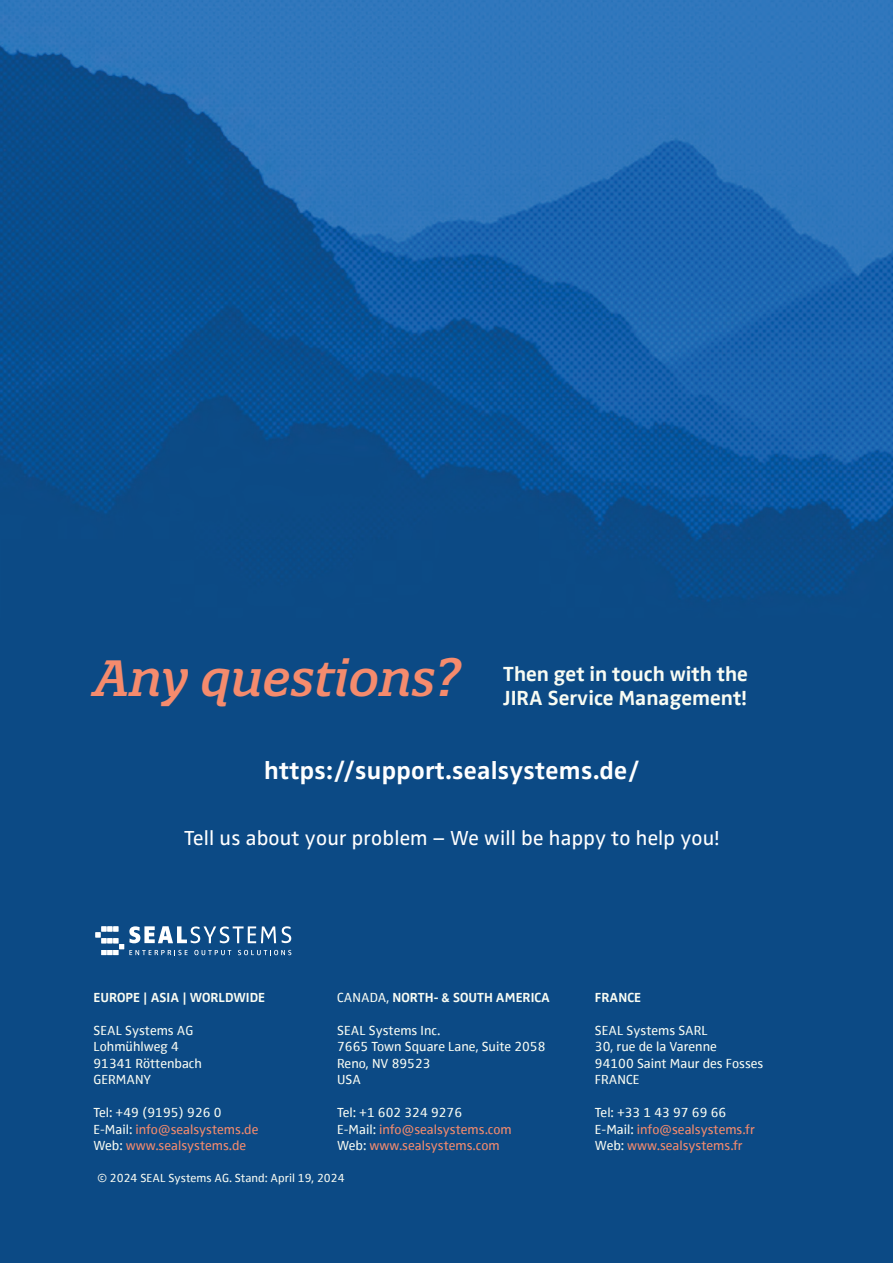
<style>
.page{position:relative;width:893px;height:1263px;background:#fff}
.page>*{position:absolute;margin:0;border:0;box-sizing:border-box;transform-origin:0 0}
.t1{font:italic 500 49.5px "Quatro Slab";color:#f58b6d}
.t2{font:700 25.5px "Zwo Pro";letter-spacing:.01em;color:#fff}
.t3{font:21px "Zwo Pro";letter-spacing:.01em;color:#fff}
.t4{font:700 21px/24px "Zwo Offc";color:#f9fcf3}
.t5{font:13.5px/16.5px "Zwo Offc";color:#f58b6d}
.t6{font:13.5px/16.5px "Zwo Offc";color:#f9fcf3}
.t7{font:700 13.5px "Zwo Offc";color:#f9fcf3}
.t8{font:12px "Zwo Offc";color:#f9fcf3}
.s1{color:#f9fcf3}
.s2{font-weight:400}
</style>
<div class="page">
<img style="left:1px;top:0;width:892px;height:619px">
<div style="left:0;top:619px;width:893px;height:644px;background:#0c4a85"></div>
<hr style="left:0;top:0;width:1px;height:1263px;background:#eae6dd">
<img style="left:0;top:0;width:1px;height:638px">
<svg style="left:95px;top:926px;width:196px;height:29px"></svg>
<h1 class="t1" style="left:94px;top:647px;width:368px">Any questions?</h1>
<h3 class="t4" style="left:503px;top:662px;width:246px">Then get in touch with the<br>JIRA Service Management!</h3>
<h2 class="t2" style="left:264px;top:751px;width:377px">https://support.sealsystems.de/</h2>
<h3 class="t3" style="left:184px;top:822px;width:537px">Tell us about your problem – We will be happy to help you!</h3>
<p class="t7" style="left:94px;top:989px;width:173px">EUROPE | ASIA | WORLDWIDE</p>
<p class="t6" style="left:94px;top:1022px;width:110px">SEAL Systems AG<br>Lohmühlweg 4<br>91341 Röttenbach<br>GERMANY</p>
<p class="t5" style="left:94px;top:1105px;width:166px"><span class="s1">Tel: +49 (9195) 926 0<br>E-Mail:</span> info@sealsystems.de<br><span class="s1">Web:</span> www.sealsystems.de</p>
<p class="t7" style="left:337px;top:989px;width:214px"><span class="s2">CANADA,</span> NORTH- &amp; SOUTH AMERICA</p>
<p class="t6" style="left:337px;top:1022px;width:210px">SEAL Systems Inc.<br>7665 Town Square Lane, Suite 2058<br>Reno, NV 89523<br>USA</p>
<p class="t5" style="left:337px;top:1105px;width:176px"><span class="s1">Tel: +1 602 324 9276<br>E-Mail:</span> info@sealsystems.com<br><span class="s1">Web:</span> www.sealsystems.com</p>
<p class="t8" style="left:97px;top:1171px;width:249px">© 2024 SEAL Systems AG. Stand: April 19, 2024</p>
<p class="t7" style="left:595px;top:989px;width:48px">FRANCE</p>
<p class="t6" style="left:595px;top:1022px;width:170px">SEAL Systems SARL<br>30, rue de la Varenne<br>94100 Saint Maur des Fosses<br>FRANCE</p>
<p class="t5" style="left:595px;top:1105px;width:161px"><span class="s1">Tel: +33 1 43 97 69 66<br>E-Mail:</span> info@sealsystems.fr<br><span class="s1">Web:</span> www.sealsystems.fr</p>
</div>
